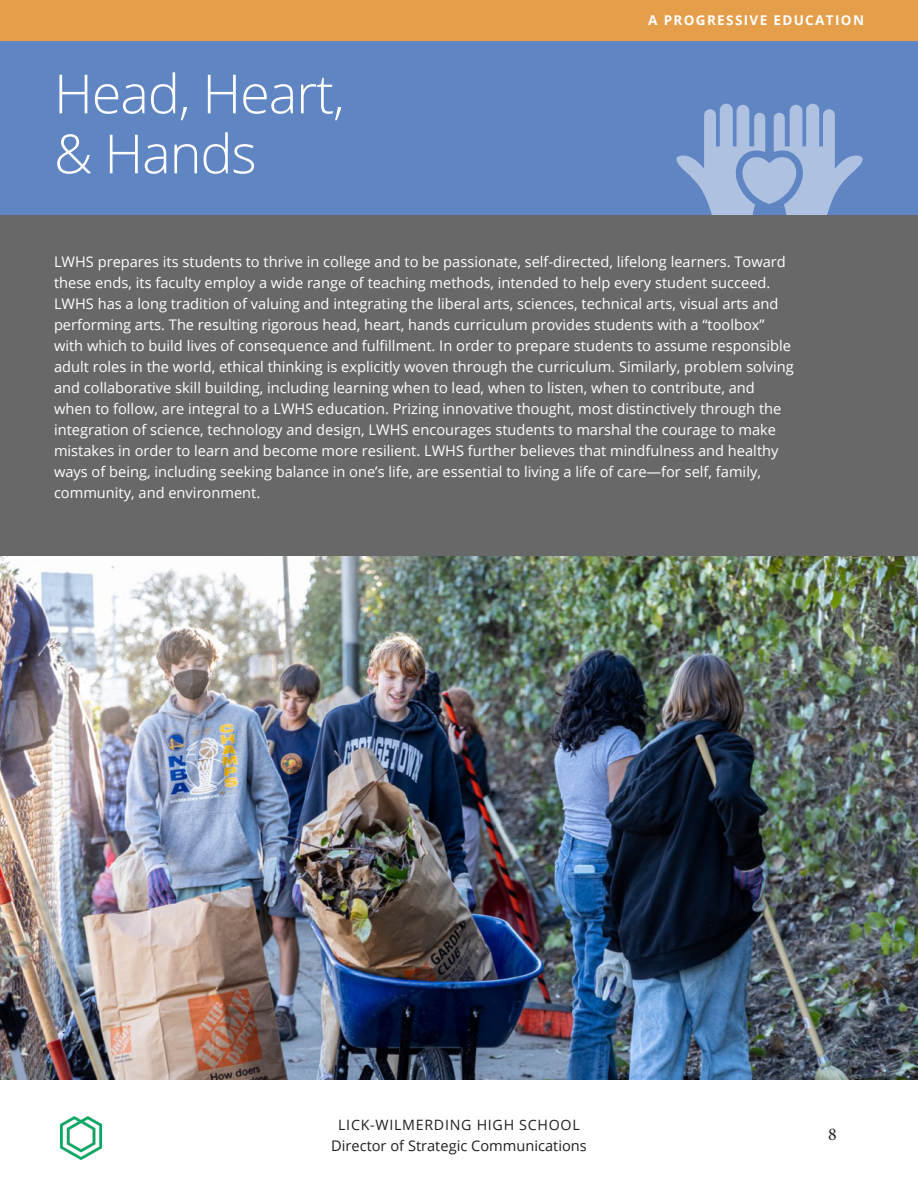
<style>
.page{position:relative;width:918px;height:1188px;background:#fff}
.page>*{position:absolute;margin:0;border:0;box-sizing:border-box;transform-origin:0 0}
.h1_-_white{font:300 54px/60px "Open Sans";letter-spacing:-.02em;color:#fff}
.t1{font:18px "Minion Pro";color:#231f20}
.Body_-_White{font:14.7px/21px "Open Sans";color:#fff}
.t2{font:14.7px "Open Sans";color:#231f20}
.t3{font:14.25px "Open Sans";letter-spacing:.05em;color:#231f20}
.Page_Header{font:700 13.5px "Open Sans";letter-spacing:.1em;color:#fff}
</style>
<div class="page">
<img style="left:61px;top:1117px;width:40px;height:43px">
<div style="left:0;top:40px;width:918px;height:175px;background:#6085c3"></div>
<svg style="left:676px;top:104px;width:187px;height:111px"></svg>
<div style="left:0;top:215px;width:918px;height:341px;background:#686868"></div>
<div style="left:0;top:0;width:918px;height:40px;background:#e59f4b"></div>
<img style="left:0;top:556px;width:918px;height:524px">
<p class="h1_-_white" style="left:54px;top:62px;width:292px">Head, Heart, &amp; Hands</p>
<p class="Page_Header" style="left:648px;top:11px;width:217px">A PROGRESSIVE EDUCATION</p>
<p class="Body_-_White" style="left:54px;top:251px;width:741px">LWHS prepares its students to thrive in college and to be passionate, self-directed, lifelong learners. Toward these ends, its faculty employ a wide range of teaching methods, intended to help every student succeed.<br>LWHS has a long tradition of valuing and integrating the liberal arts, sciences, technical arts, visual arts and performing arts. The resulting rigorous head, heart, hands curriculum provides students with a “toolbox” with which to build lives of consequence and fulfillment. In order to prepare students to assume responsible adult roles in the world, ethical thinking is explicitly woven through the curriculum. Similarly, problem solving and collaborative skill building, including learning when to lead, when to listen, when to contribute, and when to follow, are integral to a LWHS education. Prizing innovative thought, most distinctively through the integration of science, technology and design, LWHS encourages students to marshal the courage to make mistakes in order to learn and become more resilient. LWHS further believes that mindfulness and healthy ways of being, including seeking balance in one’s life, are essential to living a life of care—for self, family, community, and environment.</p>
<p class="t3" style="left:338px;top:1115px;width:243px">LICK-WILMERDING HIGH SCHOOL</p>
<p class="t2" style="left:331px;top:1135px;width:257px">Director of Strategic Communications</p>
<p class="t1" style="left:828px;top:1122px;width:10px">8</p>
</div>
